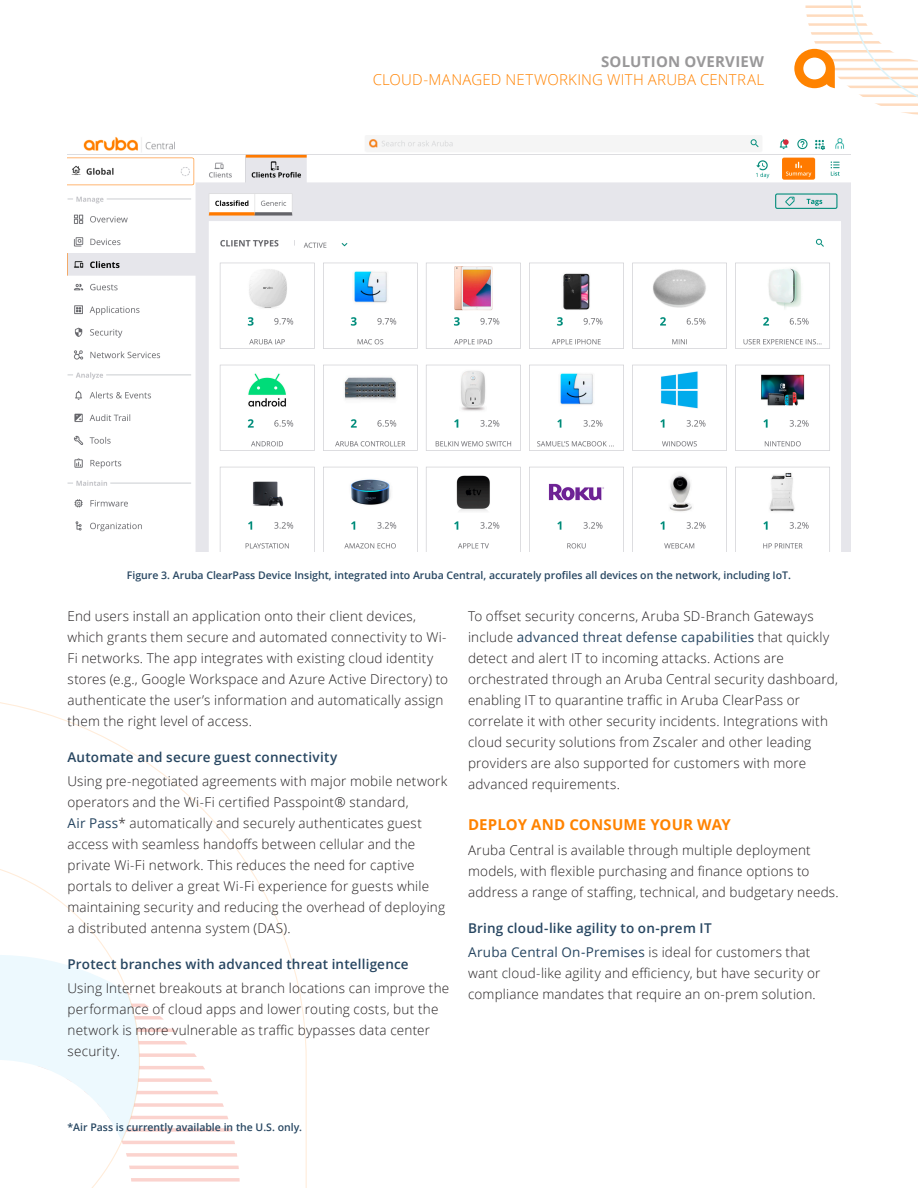
<style>
.page{position:relative;width:918px;height:1188px;background:#fff}
.page>*{position:absolute;margin:0;border:0;box-sizing:border-box;transform-origin:0 0}
.t1{font:300 15px "Open Sans";letter-spacing:.015em;color:#ff8300}
.Body__Head_10_14_Bol{font:700 15px "Open Sans";letter-spacing:.01em;color:#ff8300}
.t2{font:700 15px "Open Sans";letter-spacing:.015em;color:#999899}
.Body__Text_9_14_Ligh{font:300 13.5px/21px "Open Sans";letter-spacing:.015em;color:#231f20}
.Body__Subhead_9_14_S{font:600 13.5px "Open Sans";letter-spacing:.015em;color:#274661}
.Body__Text_9_14_Ligh-2{font:600 10.5px "Open Sans";color:#274661}
.s1{font-weight:400;color:#274661}
</style>
<div class="page">
<svg style="left:0;top:702px;width:307px;height:486px"></svg>
<svg style="left:794px;top:0;width:124px;height:115px"></svg>
<img style="left:68px;top:137px;width:782px;height:415px">
<p class="t2" style="left:601px;top:51px;width:165px">SOLUTION OVERVIEW</p>
<p class="t1" style="left:373px;top:69px;width:393px">CLOUD-MANAGED NETWORKING WITH ARUBA CENTRAL</p>
<p class="Body__Text_9_14_Ligh-2" style="left:127px;top:568px;width:666px">Figure 3. Aruba ClearPass Device Insight, integrated into Aruba Central, accurately profiles all devices on the network, including IoT.</p>
<p class="Body__Text_9_14_Ligh" style="left:68px;top:605px;width:382px">End users install an application onto their client devices, which grants them secure and automated connectivity to Wi-Fi networks. The app integrates with existing cloud identity stores (e.g., Google Workspace and Azure Active Directory) to authenticate the user’s information and automatically assign them the right level of access.</p>
<p class="Body__Subhead_9_14_S" style="left:68px;top:748px;width:271px">Automate and secure guest connectivity</p>
<p class="Body__Text_9_14_Ligh" style="left:68px;top:770px;width:381px">Using pre-negotiated agreements with major mobile network operators and the Wi-Fi certified Passpoint® standard,<br><span class="s1">Air Pass</span>* automatically and securely authenticates guest access with seamless handoffs between cellular and the private Wi-Fi network. This reduces the need for captive portals to deliver a great Wi-Fi experience for guests while maintaining security and reducing the overhead of deploying a distributed antenna system (DAS).</p>
<p class="Body__Subhead_9_14_S" style="left:68px;top:955px;width:343px">Protect branches with advanced threat intelligence</p>
<p class="Body__Text_9_14_Ligh" style="left:68px;top:977px;width:383px">Using Internet breakouts at branch locations can improve the performance of cloud apps and lower routing costs, but the network is more vulnerable as traffic bypasses data center security.</p>
<p class="Body__Text_9_14_Ligh" style="left:468px;top:605px;width:372px">To offset security concerns, Aruba SD-Branch Gateways include <span class="s1">advanced threat defense capabilities</span> that quickly detect and alert IT to incoming attacks. Actions are orchestrated through an Aruba Central security dashboard, enabling IT to quarantine traffic in Aruba ClearPass or correlate it with other security incidents. Integrations with cloud security solutions from Zscaler and other leading providers are also supported for customers with more advanced requirements.</p>
<p class="Body__Head_10_14_Bol" style="left:468px;top:814px;width:264px">DEPLOY AND CONSUME YOUR WAY</p>
<p class="Body__Text_9_14_Ligh" style="left:468px;top:839px;width:372px">Aruba Central is available through multiple deployment models, with flexible purchasing and finance options to address a range of staffing, technical, and budgetary needs.</p>
<p class="Body__Subhead_9_14_S" style="left:468px;top:919px;width:245px">Bring cloud-like agility to on-prem IT</p>
<p class="Body__Text_9_14_Ligh" style="left:468px;top:941px;width:354px"><span class="s1">Aruba Central On-Premises</span> is ideal for customers that want cloud-like agility and efficiency, but have security or compliance mandates that require an on-prem solution.</p>
<p class="Body__Text_9_14_Ligh-2" style="left:68px;top:1120px;width:236px">*Air Pass is currently available in the U.S. only.</p>
</div>
